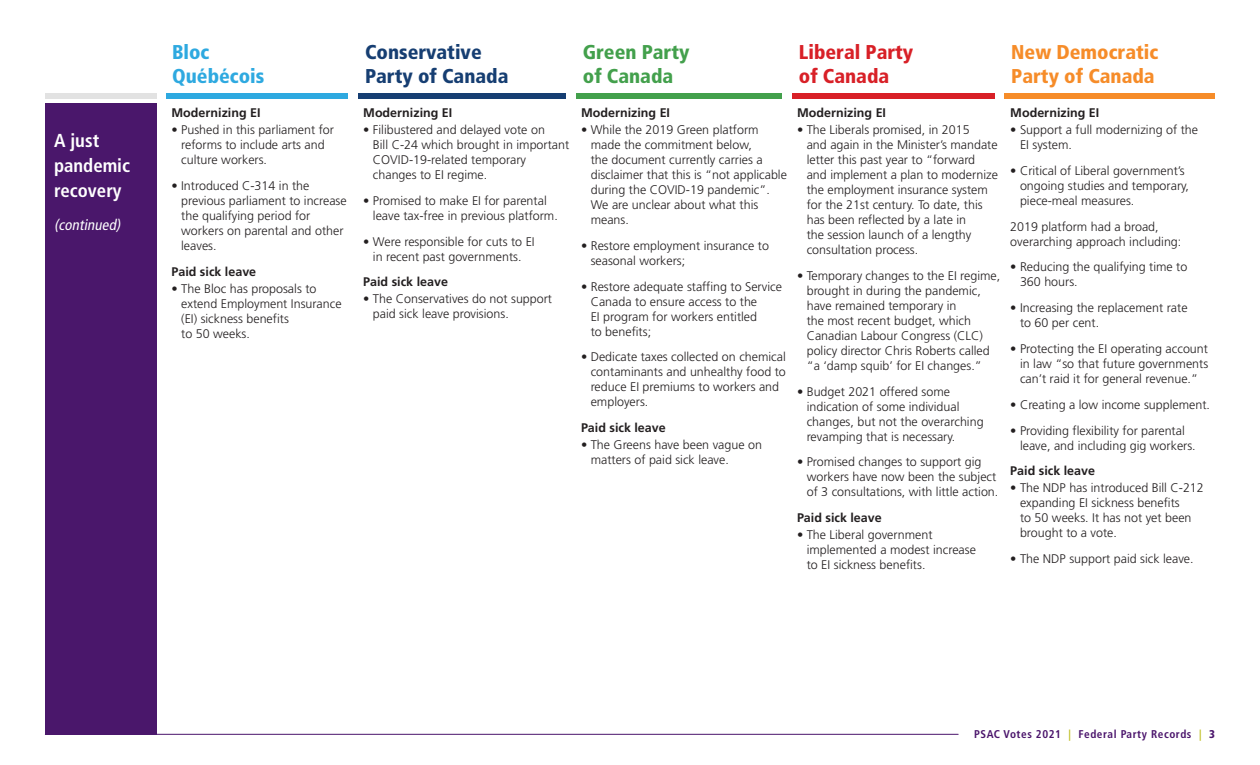
<style>
.page{position:relative;width:1260px;height:765px;background:#fff}
.page>*{position:absolute;margin:0;border:0;box-sizing:border-box;transform-origin:0 0}
.Chart_body_text{font:900 condensed 20px/24px "Frutiger LT Std";color:#f68c29}
.Chart_body_text-2{font:900 condensed 20px/24px "Frutiger LT Std";color:#163e72}
.Chart_body_text-3{font:900 condensed 20px/24px "Frutiger LT Std";color:#d82027}
.Chart_body_text-4{font:900 condensed 20px/24px "Frutiger LT Std";color:#43a04c}
.Chart_body_text-5{font:900 condensed 20px/24px "Frutiger LT Std";color:#2ea9e0}
.Chart_body_text-6{font:700 condensed 18.75px/25px "Frutiger LT Std";color:#fff}
.Chart_body_text-7{font:italic condensed 15px "Frutiger LT Std";color:#fff}
.Chart_body_text-8{font:300 12.5px/15px "Frutiger";color:#231f20}
.Chart_body_text_subh{font:700 12.5px "Frutiger";color:#231f20}
.Chart_body_text-9{font:700 condensed 11.25px "Frutiger LT Std";letter-spacing:.05em;color:#4a146b}
.s1{color:#bdbd1c}
.s2{font-weight:900}
</style>
<div class="page">
<hr style="left:45px;top:734px;width:913px;height:1px;background:#4a146b">
<div style="left:45px;top:104px;width:111px;height:631px;background:#4a176b"></div>
<div style="left:166px;top:93px;width:182px;height:6px;background:#2ea9e0"></div>
<div style="left:358px;top:93px;width:208px;height:6px;background:#163e72"></div>
<div style="left:576px;top:93px;width:206px;height:6px;background:#43a04c"></div>
<div style="left:792px;top:93px;width:202px;height:6px;background:#d82027"></div>
<div style="left:1004px;top:93px;width:211px;height:6px;background:#f68c29"></div>
<div style="left:45px;top:93px;width:111px;height:6px;background:#e2e2e2"></div>
<p class="Chart_body_text-6" style="left:54px;top:128px;width:78px">A just pandemic recovery</p>
<p class="Chart_body_text-7" style="left:54px;top:216px;width:71px">(continued)</p>
<p class="Chart_body_text-5" style="left:172px;top:40px;width:94px">Bloc<br>Québécois</p>
<p class="Chart_body_text-2" style="left:365px;top:40px;width:145px">Conservative<br>Party of Canada</p>
<p class="Chart_body_text-4" style="left:583px;top:40px;width:108px">Green Party of Canada</p>
<p class="Chart_body_text-3" style="left:799px;top:40px;width:116px">Liberal Party of Canada</p>
<p class="Chart_body_text" style="left:1011px;top:40px;width:149px">New Democratic<br>Party of Canada</p>
<p class="Chart_body_text_subh" style="left:171px;top:105px;width:91px">Modernizing EI</p>
<p class="Chart_body_text-8" style="left:181px;top:122px;width:154px;text-indent:-10px">• Pushed in this parliament for reforms to include arts and culture workers.</p>
<p class="Chart_body_text-8" style="left:181px;top:178px;width:167px;text-indent:-10px">• Introduced C-314 in the previous parliament to increase the qualifying period for workers on parental and other leaves.</p>
<p class="Chart_body_text_subh" style="left:171px;top:264px;width:86px">Paid sick leave</p>
<p class="Chart_body_text-8" style="left:181px;top:281px;width:162px;text-indent:-10px">• The Bloc has proposals to extend Employment Insurance (EI) sickness benefits<br>to 50 weeks.</p>
<p class="Chart_body_text_subh" style="left:363px;top:105px;width:91px">Modernizing EI</p>
<p class="Chart_body_text-8" style="left:373px;top:122px;width:198px;text-indent:-10px">• Filibustered and delayed vote on<br>Bill C-24 which brought in important<br>COVID-19-related temporary changes to EI regime.</p>
<p class="Chart_body_text-8" style="left:373px;top:193px;width:186px;text-indent:-10px">• Promised to make EI for parental leave tax-free in previous platform.</p>
<p class="Chart_body_text-8" style="left:363px;top:234px;width:173px;text-align:center">• Were responsible for cuts to EI in recent past governments.</p>
<p class="Chart_body_text_subh" style="left:363px;top:275px;width:86px">Paid sick leave</p>
<p class="Chart_body_text-8" style="left:373px;top:292px;width:181px;text-indent:-10px">• The Conservatives do not support paid sick leave provisions.</p>
<p class="Chart_body_text_subh" style="left:581px;top:105px;width:91px">Modernizing EI</p>
<p class="Chart_body_text-8" style="left:591px;top:122px;width:198px;text-indent:-10px">• While the 2019 Green platform made the commitment below,<br>the document currently carries a disclaimer that this is “not applicable during the COVID-19 pandemic”.<br>We are unclear about what this means.</p>
<p class="Chart_body_text-8" style="left:591px;top:238px;width:180px;text-indent:-10px">• Restore employment insurance to seasonal workers;</p>
<p class="Chart_body_text-8" style="left:591px;top:279px;width:193px;text-indent:-10px">• Restore adequate staffing to Service<br>Canada to ensure access to the<br>EI program for workers entitled<br>to benefits;</p>
<p class="Chart_body_text-8" style="left:591px;top:350px;width:197px;text-indent:-10px">• Dedicate taxes collected on chemical contaminants and unhealthy food to reduce EI premiums to workers and employers.</p>
<p class="Chart_body_text_subh" style="left:581px;top:421px;width:86px">Paid sick leave</p>
<p class="Chart_body_text-8" style="left:591px;top:437px;width:173px;text-indent:-10px">• The Greens have been vague on matters of paid sick leave.</p>
<p class="Chart_body_text_subh" style="left:797px;top:105px;width:91px">Modernizing EI</p>
<p class="Chart_body_text-8" style="left:807px;top:122px;width:193px;text-indent:-10px">• The Liberals promised, in 2015<br>and again in the Minister’s mandate letter this past year to “forward and implement a plan to modernize the employment insurance system for the 21st century. To date, this has been reflected by a late in<br>the session launch of a lengthy consultation process.</p>
<p class="Chart_body_text-8" style="left:807px;top:268px;width:195px;text-indent:-10px">• Temporary changes to the EI regime, brought in during the pandemic, have remained temporary in<br>the most recent budget, which<br>Canadian Labour Congress (CLC) policy director Chris Roberts called “a ‘damp squib’ for EI changes.”</p>
<p class="Chart_body_text-8" style="left:807px;top:384px;width:178px;text-indent:-10px">• Budget 2021 offered some indication of some individual changes, but not the overarching revamping that is necessary.</p>
<p class="Chart_body_text-8" style="left:807px;top:455px;width:193px;text-indent:-10px">• Promised changes to support gig workers have now been the subject of 3 consultations, with little action.</p>
<p class="Chart_body_text_subh" style="left:797px;top:511px;width:86px">Paid sick leave</p>
<p class="Chart_body_text-8" style="left:807px;top:527px;width:171px;text-indent:-10px">• The Liberal government implemented a modest increase to EI sickness benefits.</p>
<p class="Chart_body_text_subh" style="left:1010px;top:105px;width:91px">Modernizing EI</p>
<p class="Chart_body_text-8" style="left:1020px;top:122px;width:180px;text-indent:-10px">• Support a full modernizing of the<br>EI system.</p>
<p class="Chart_body_text-8" style="left:1020px;top:163px;width:171px;text-indent:-10px">• Critical of Liberal government’s ongoing studies and temporary, piece-meal measures.</p>
<p class="Chart_body_text-8" style="left:1010px;top:219px;width:173px">2019 platform had a broad, overarching approach including:</p>
<p class="Chart_body_text-8" style="left:1020px;top:260px;width:169px;text-indent:-10px">• Reducing the qualifying time to<br>360 hours.</p>
<p class="Chart_body_text-8" style="left:1020px;top:300px;width:169px;text-indent:-10px">• Increasing the replacement rate to 60 per cent.</p>
<p class="Chart_body_text-8" style="left:1020px;top:341px;width:190px;text-align:justify;text-indent:-10px">• Protecting the EI operating account in law “so that future governments can’t raid it for general revenue.”</p>
<p class="Chart_body_text-8" style="left:1010px;top:397px;width:201px">• Creating a low income supplement.</p>
<p class="Chart_body_text-8" style="left:1020px;top:423px;width:177px;text-indent:-10px">• Providing flexibility for parental leave, and including gig workers.</p>
<p class="Chart_body_text_subh" style="left:1010px;top:464px;width:86px">Paid sick leave</p>
<p class="Chart_body_text-8" style="left:1020px;top:481px;width:185px;text-indent:-10px">• The NDP has introduced Bill C-212 expanding EI sickness benefits<br>to 50 weeks. It has not yet been brought to a vote.</p>
<p class="Chart_body_text-8" style="left:1010px;top:551px;width:185px">• The NDP support paid sick leave.</p>
<p class="Chart_body_text-9" style="left:974px;top:728px;width:242px">PSAC Votes 2021 <span class="s1">|</span> Federal Party Records <span class="s1">|</span> <span class="s2">3</span></p>
</div>
